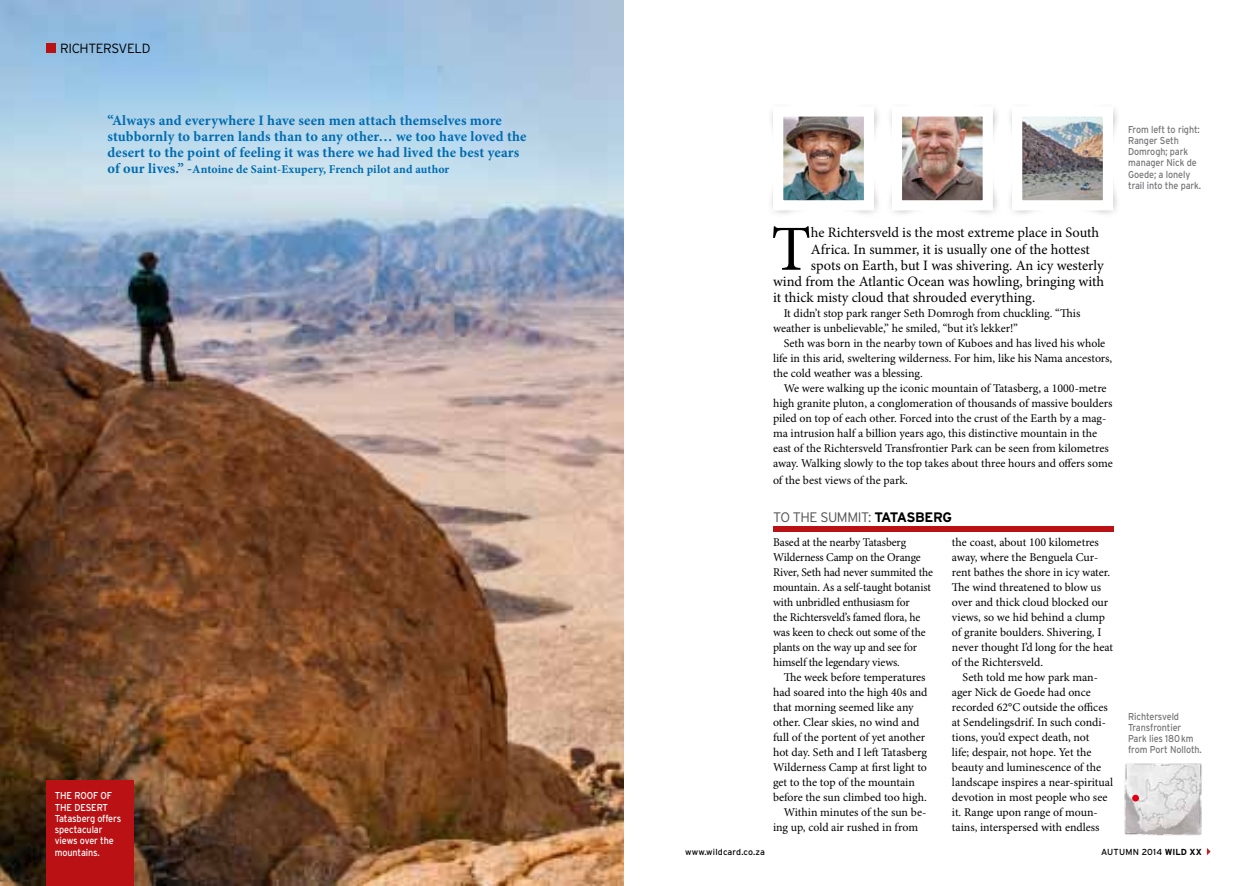
<style>
.page{position:relative;width:1248px;height:886px;background:#fff}
.page>*{position:absolute;margin:0;border:0;box-sizing:border-box;transform-origin:0 0}
.t1{font:64.38px "Minion Pro";color:#000}
.t2{font:14.38px "Minion Pro";color:#000}
.t3{font:700 14.38px/16.2px "Minion Pro";letter-spacing:.01em;color:#006cb0}
.t4{font:300 13.75px "Interstate";color:#525254}
.t5{font:700 13.75px "Interstate";color:#000}
.t6{font:300 13.38px "Interstate";letter-spacing:-.03em;color:#000}
.t7{font:11.88px/15px "Minion Pro";letter-spacing:-.005em;color:#000}
.t8{font:700 11.88px "Minion Pro";letter-spacing:.005em;color:#006cb0}
.t9{font:10px/11.2px "Interstate";letter-spacing:-.01em;color:#757678;scale:.9 1}
.t10{font:10px/11.2px "Interstate";letter-spacing:-.01em;color:#fff;scale:.9 1}
.t11{font:8.75px "Interstate";letter-spacing:.02em;color:#000}
.s1{font-size:14.38px}
.s2{font-weight:300;color:#525254}
.s3{font-weight:700}
</style>
<div class="page">
<img style="left:0;top:0;width:623px;height:885px">
<svg style="left:1206px;top:848px;width:4px;height:7px"></svg>
<div style="left:46px;top:43px;width:10px;height:10px;background:#ba1115"></div>
<img style="left:1124px;top:763px;width:78px;height:72px">
<svg style="left:1132px;top:795px;width:6px;height:6px"></svg>
<div style="left:773px;top:526px;width:339px;height:5px;background:#ba1115"></div>
<div style="left:767px;top:103px;width:115px;height:115px;background:#000;opacity:.8"></div>
<img style="left:784px;top:117px;width:79px;height:82px">
<div style="left:886px;top:103px;width:115px;height:115px;background:#000;opacity:.8"></div>
<img style="left:902px;top:117px;width:79px;height:82px">
<div style="left:891px;top:106px;width:101px;height:104px;border:10px solid #fff"></div>
<div style="left:1006px;top:103px;width:115px;height:115px;background:#000;opacity:.8"></div>
<img style="left:1022px;top:117px;width:79px;height:82px">
<div style="left:1011px;top:106px;width:101px;height:104px;border:10px solid #fff"></div>
<div style="left:46px;top:780px;width:87px;height:106px;background:#ba1115"></div>
<p class="t6" style="left:60px;top:41px;width:92px">RICHTERSVELD</p>
<p class="t3" style="left:107px;top:112px;width:420px">“Always and everywhere I have seen men attach themselves more stubbornly to barren lands than to any other… we too have loved the desert to the point of feeling it was there we had lived the best years</p>
<p class="t8" style="left:107px;top:162px;width:343px"><span class="s1">of our lives.” -</span>Antoine de Saint-Exupery, French pilot and author</p>
<p class="t10" style="left:55px;top:790px;width:75px">THE ROOF OF<br>THE DESERT<br>Tatasberg offers spectacular views over the mountains.</p>
<h1 class="t1" style="left:771px;top:211px;width:41px">T</h1>
<p class="t2" style="left:810px;top:224px;width:290px">he Richtersveld is the most extreme place in South</p>
<p class="t2" style="left:810px;top:240px;width:280px">Africa. In summer, it is usually one of the hottest</p>
<p class="t2" style="left:810px;top:257px;width:294px">spots on Earth, but I was shivering. An icy westerly</p>
<p class="t2" style="left:773px;top:273px;width:333px">wind from the Atlantic Ocean was howling, bringing with</p>
<p class="t2" style="left:773px;top:289px;width:264px">it thick misty cloud that shrouded everything.</p>
<p class="t7" style="left:773px;top:306px;width:309px;text-indent:11px">It didn’t stop park ranger Seth Domrogh from chuckling. “This weather is unbelievable,” he smiled, “but it’s lekker!”</p>
<p class="t7" style="left:773px;top:336px;width:341px;text-indent:11px">Seth was born in the nearby town of Kuboes and has lived his whole life in this arid, sweltering wilderness. For him, like his Nama ancestors, the cold weather was a blessing.</p>
<p class="t7" style="left:773px;top:381px;width:341px;text-indent:11px">We were walking up the iconic mountain of Tatasberg, a 1000-metre high granite pluton, a conglomeration of thousands of massive boulders piled on top of each other. Forced into the crust of the Earth by a mag&shy;ma intrusion half a billion years ago, this distinctive mountain in the east of the Richtersveld Transfrontier Park can be seen from kilometres away. Walking slowly to the top takes about three hours and offers some</p>
<p class="t7" style="left:773px;top:473px;width:136px">of the best views of the park.</p>
<p class="t4" style="left:773px;top:510px;width:29px">TO THE</p>
<p class="t4" style="left:820px;top:510px;width:26px">SUMMIT</p>
<p class="t5" style="left:868px;top:510px;width:85px"><span class="s2">:</span> TATASBERG</p>
<p class="t7" style="left:773px;top:535px;width:162px">Based at the nearby Tatasberg<br>Wilderness Camp on the Orange<br>River, Seth had never summited the mountain. As a self-taught botanist with unbridled enthusiasm for<br>the Richtersveld’s famed flora, he was keen to check out some of the plants on the way up and see for himself the legendary views.</p>
<p class="t7" style="left:783px;top:670px;width:143px">The week before temperatures</p>
<p class="t7" style="left:773px;top:685px;width:156px">had soared into the high 40s and</p>
<p class="t7" style="left:773px;top:700px;width:142px">that morning seemed like any</p>
<p class="t7" style="left:773px;top:715px;width:148px">other. Clear skies, no wind and</p>
<p class="t7" style="left:773px;top:730px;width:154px">full of the portent of yet another</p>
<p class="t7" style="left:773px;top:745px;width:155px">hot day. Seth and I left Tatasberg</p>
<p class="t7" style="left:773px;top:760px;width:155px">Wilderness Camp at first light to</p>
<p class="t7" style="left:773px;top:775px;width:143px">get to the top of the mountain</p>
<p class="t7" style="left:773px;top:790px;width:155px">before the sun climbed too high.</p>
<p class="t7" style="left:783px;top:805px;width:144px">Within minutes of the sun be-</p>
<p class="t7" style="left:773px;top:820px;width:147px">ing up, cold air rushed in from</p>
<p class="t7" style="left:951px;top:535px;width:163px">the coast, about 100 kilometres away, where the Benguela Cur&shy;rent bathes the shore in icy water.<br>The wind threatened to blow us over and thick cloud blocked our views, so we hid behind a clump of granite boulders. Shivering, I never thought I’d long for the heat of the Richtersveld.</p>
<p class="t7" style="left:951px;top:670px;width:163px;text-indent:11px">Seth told me how park man&shy;ager Nick de Goede had once recorded 62°C outside the offices at Sendelingsdrif. In such condi&shy;tions, you’d expect death, not<br>life; despair, not hope. Yet the beauty and luminescence of the landscape inspires a near-spiritual devotion in most people who see it. Range upon range of moun&shy;tains, interspersed with endless</p>
<p class="t9" style="left:1127px;top:123px;width:83px">From left to right:<br>Ranger Seth<br>Domrogh; park manager Nick de<br>Goede; a lonely trail into the park.</p>
<p class="t9" style="left:1127px;top:710px;width:83px">Richtersveld<br>Transfrontier<br>Park lies 180km from Port Nolloth.</p>
<p class="t11" style="left:685px;top:847px;width:81px">www.wildcard.co.za</p>
<p class="t11" style="left:1100px;top:847px;width:102px">AUTUMN 2014 <span class="s3">WILD XX</span></p>
</div>
